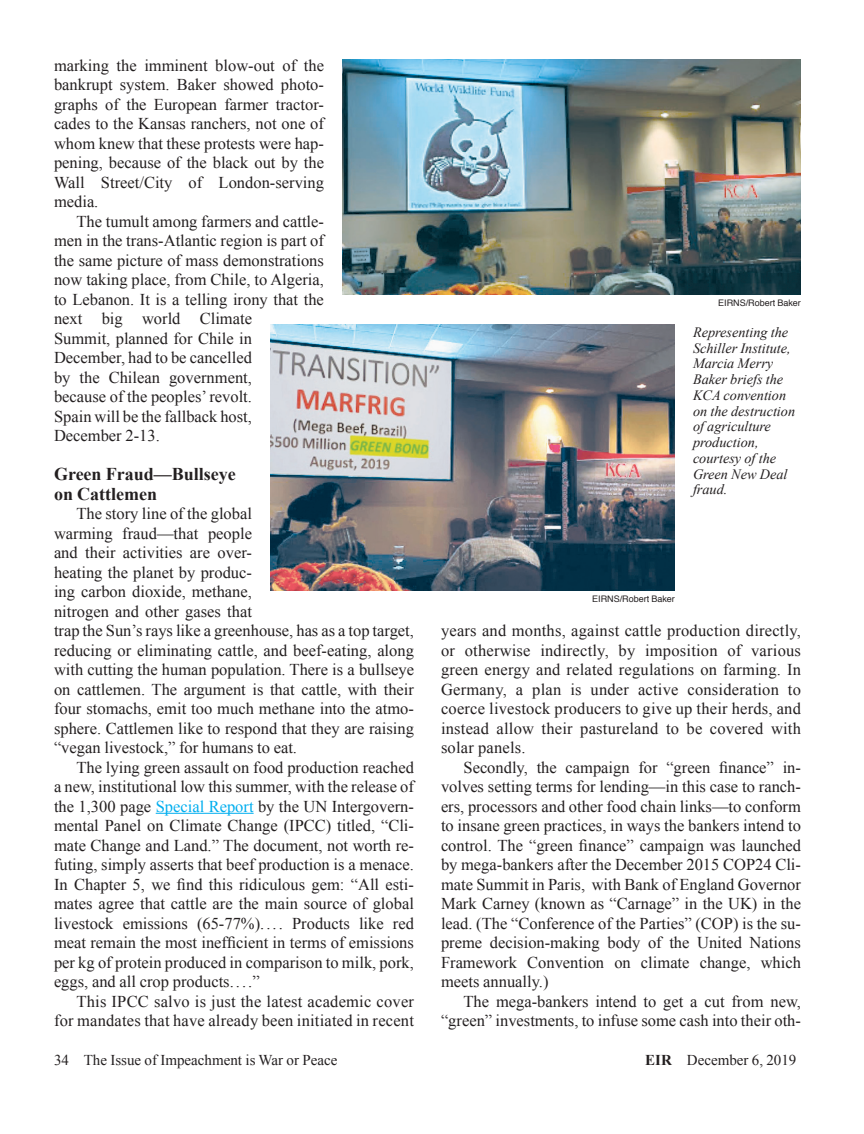
<style>
.page{position:relative;width:864px;height:1134px;background:#fff}
.page>*{position:absolute;margin:0;border:0;box-sizing:border-box;transform-origin:0 0}
.Subhead{font:700 18px/19.5px "Times New Roman";color:#231f20}
.Text{font:16.5px/19.5px "Times New Roman";color:#231f20;text-align:justify}
.t1{font:15px "Times New Roman";color:#231f20}
.Captions{font:italic 14.25px/15.8px "Times New Roman";color:#231f20}
.PixCredit{font:9px "Helvetica";color:#231f20}
.s1{color:#00aeef}
.s2{font-weight:700}
</style>
<div class="page">
<hr style="left:156px;top:813px;width:98px;height:1px;background:#00aeef">
<img style="left:342px;top:59px;width:459px;height:236px">
<img style="left:270px;top:325px;width:405px;height:266px">
<p class="Text" style="left:54px;top:55px;width:272px">marking the imminent blow-out of the bankrupt system. Baker showed photo&shy;graphs of the European farmer tractor&shy;cades to the Kansas ranchers, not one of whom knew that these protests were hap&shy;pening, because of the black out by the Wall Street/City of London-serving media.</p>
<p class="Text" style="left:54px;top:211px;width:272px;text-align:left;text-indent:22px">The tumult among farmers and cattle&shy;men in the trans-Atlantic region is part of the same picture of mass demonstrations now taking place, from Chile, to Algeria, to Lebanon. It is a telling irony that the next big world Climate<br>Summit, planned for Chile in<br>December, had to be cancelled<br>by the Chilean government,<br>because of the peoples’ revolt.<br>Spain will be the fallback host,<br>December 2-13.</p>
<p class="Subhead" style="left:54px;top:464px;width:183px">Green Fraud—Bullseye on Cattlemen</p>
<p class="Text" style="left:54px;top:503px;width:362px;text-align:left;text-indent:22px">The story line of the global<br>warming fraud—that people<br>and their activities are over-<br>heating the planet by produc-<br>ing carbon dioxide, methane,<br>nitrogen and other gases that<br>trap the Sun’s rays like a greenhouse, has as a top target, reducing or eliminating cattle, and beef-eating, along with cutting the human population. There is a bullseye on cattlemen. The argument is that cattle, with their four stomachs, emit too much methane into the atmo&shy;sphere. Cattlemen like to respond that they are raising “vegan livestock,” for humans to eat.</p>
<p class="Text" style="left:54px;top:757px;width:362px;text-indent:22px">The lying green assault on food production reached a new, institutional low this summer, with the release of the 1,300 page <span class="s1">Special Report</span> by the UN Intergovern&shy;mental Panel on Climate Change (IPCC) titled, “Cli&shy;mate Change and Land.” The document, not worth re&shy;futing, simply asserts that beef production is a menace.<br>In Chapter 5, we find this ridiculous gem: “All esti&shy;mates agree that cattle are the main source of global livestock emissions (65-77%). . . . Products like red meat remain the most inefficient in terms of emissions per kg of protein produced in comparison to milk, pork, eggs, and all crop products....”</p>
<p class="Text" style="left:54px;top:991px;width:362px;text-align:right">This IPCC salvo is just the latest academic cover for mandates that have already been initiated in recent</p>
<p class="PixCredit" style="left:718px;top:296px;width:84px">EIRNS/Robert Baker</p>
<p class="Captions" style="left:693px;top:324px;width:104px">Representing the<br>Schiller Institute,<br>Marcia Merry<br>Baker briefs the<br>KCA convention on the destruction of agriculture production, courtesy of the<br>Green New Deal fraud.</p>
<p class="PixCredit" style="left:592px;top:592px;width:84px">EIRNS/Robert Baker</p>
<p class="Text" style="left:441px;top:620px;width:362px">years and months, against cattle production directly, or otherwise indirectly, by imposition of various green energy and related regulations on farming. In Germany, a plan is under active consideration to coerce livestock producers to give up their herds, and instead allow their pastureland to be covered with solar panels.</p>
<p class="Text" style="left:441px;top:757px;width:362px;text-indent:22px">Secondly, the campaign for “green finance” in&shy;volves setting terms for lending—in this case to ranch&shy;ers, processors and other food chain links—to conform to insane green practices, in ways the bankers intend to control. The “green finance” campaign was launched by mega-bankers after the December 2015 COP24 Cli&shy;mate Summit in Paris, with Bank of England Governor Mark Carney (known as “Carnage” in the UK) in the lead. (The “Conference of the Parties” (COP) is the su&shy;preme decision-making body of the United Nations Framework Convention on climate change, which meets annually.)</p>
<p class="Text" style="left:441px;top:991px;width:361px;text-align:right">The mega-bankers intend to get a cut from new, “green” investments, to infuse some cash into their oth-</p>
<p class="t1" style="left:54px;top:1050px;width:285px">34 The Issue of Impeachment is War or Peace</p>
<p class="t1" style="left:645px;top:1050px;width:153px"><span class="s2">EIR</span> December 6, 2019</p>
</div>
